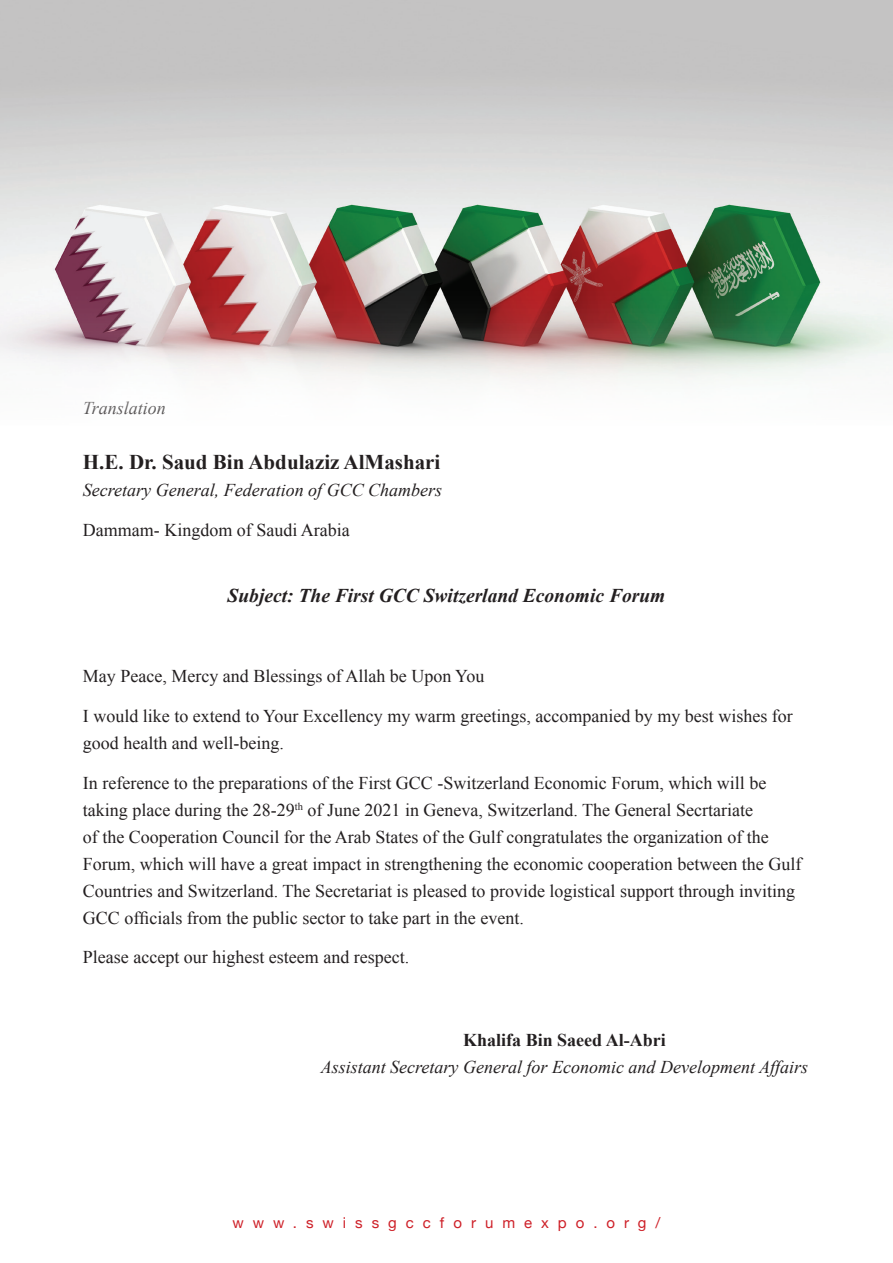
<style>
.page{position:relative;width:893px;height:1263px;background:#fff}
.page>*{position:absolute;margin:0;border:0;box-sizing:border-box;transform-origin:0 0}
.t1{font:700 21px "Times New Roman";color:#231f20}
.t2{font:italic 700 19.5px "Times New Roman";color:#231f20}
.t3{font:18px/27px "Times New Roman";color:#231f20}
.t4{font:italic 18px "Times New Roman";color:#231f20}
.t5{font:700 18px "Times New Roman";color:#231f20}
.t6{font:15px "Helvetica Neue";letter-spacing:.6em;color:#ce2028}
.t7{font:10.5px "Times New Roman";color:#231f20}
</style>
<div class="page">
<img style="left:0;top:0;width:893px;height:381px">
<p class="t4" style="left:83px;top:395px;width:85px">Translation</p>
<p class="t1" style="left:83px;top:447px;width:359px">H E. . Dr. Saud Bin Abdulaziz AlMashari</p>
<p class="t4" style="left:83px;top:477px;width:361px">Secretary General, Federation of GCC Chambers</p>
<p class="t3" style="left:83px;top:516px;width:268px">Dammam- Kingdom of Saudi Arabia</p>
<p class="t2" style="left:228px;top:582px;width:439px">Subject: The First GCC Switzerland Economic Forum</p>
<p class="t3" style="left:83px;top:662px;width:403px">May Peace, Mercy and Blessings of Allah be Upon You</p>
<p class="t3" style="left:83px;top:702px;width:711px">I would like to extend to Your Excellency my warm greetings, accompanied by my best wishes for good health and well-being.</p>
<p class="t3" style="left:308px;top:769px;width:460px;text-indent:-225px">In reference to the preparations of the First GCC -Switzerland Economic Forum, which will be of June 2021 in Geneva, Switzerland. The General Secrtariate</p>
<p class="t7" style="left:295px;top:799px;width:10px">th</p>
<p class="t3" style="left:83px;top:796px;width:720px">taking place during the 28-29<br>of the Cooperation Council for the Arab States of the Gulf congratulates the organization of the Forum, which will have a great impact in strengthening the economic cooperation between the Gulf Countries and Switzerland. The Secretariat is pleased to provide logistical support through inviting GCC officials from the public sector to take part in the event.</p>
<p class="t3" style="left:83px;top:943px;width:328px">Please accept our highest esteem and respect.</p>
<p class="t5" style="left:463px;top:1027px;width:204px">Khalifa Bin Saeed Al-Abri</p>
<p class="t4" style="left:321px;top:1054px;width:489px">Assistant Secretary Generalfor Economic and Development Affairs</p>
<p class="t6" style="left:233px;top:1212px;width:54px">www</p>
<p class="t6" style="left:293px;top:1212px;width:6px">.</p>
<p class="t6" style="left:306px;top:1212px;width:280px">swissgccforumexpo</p>
<p class="t6" style="left:593px;top:1212px;width:6px">.</p>
<p class="t6" style="left:607px;top:1212px;width:41px">org</p>
<p class="t6" style="left:655px;top:1212px;width:6px">/</p>
</div>
